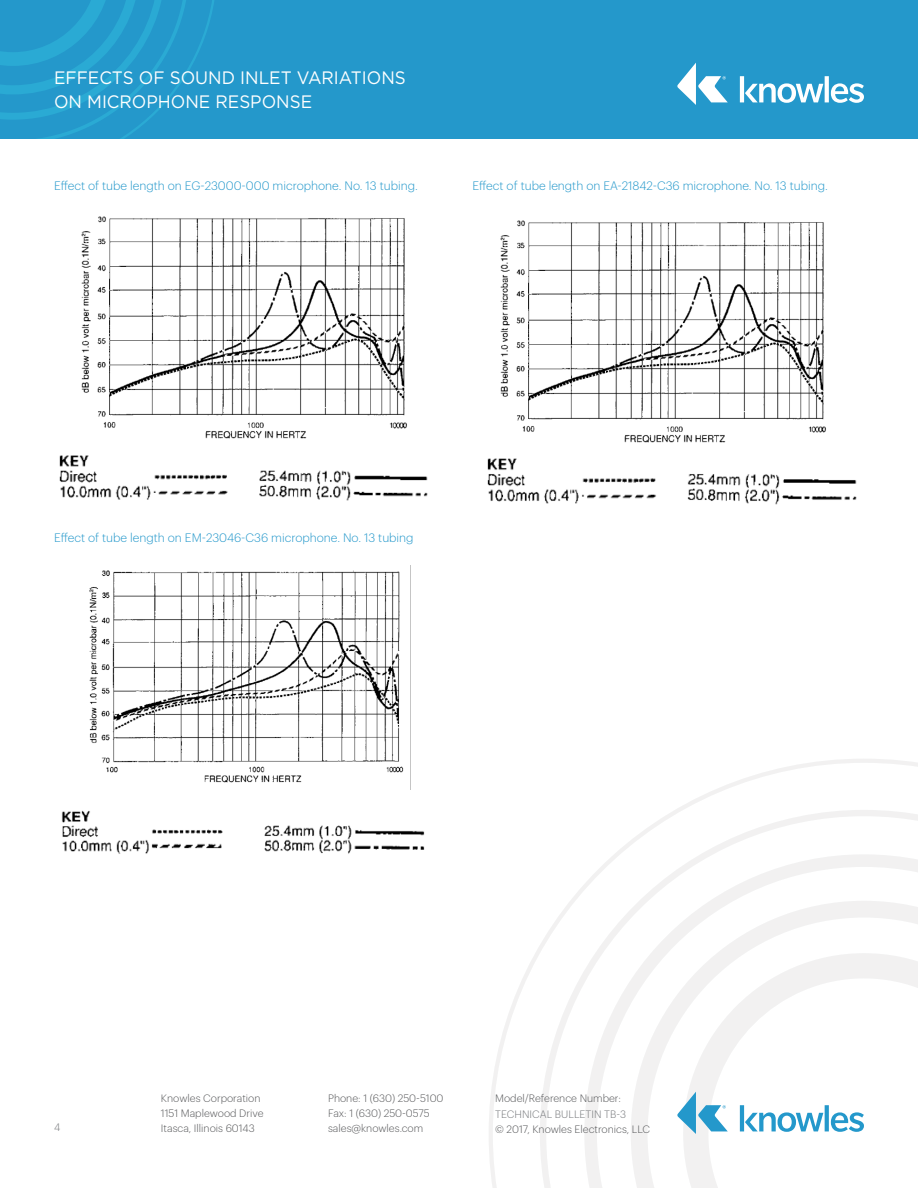
<style>
.page{position:relative;width:918px;height:1188px;background:#fff}
.page>*{position:absolute;margin:0;border:0;box-sizing:border-box;transform-origin:0 0}
.t1{font:18px/24px "Gotham";color:#fff;scale:.95 1}
.Table_Figure_Title{font:300 12px "Graphik";color:#2498cb}
.Last_Page_Footer{font:300 10.5px/16.5px "Graphik";color:#57585a}
.t2{font:300 10.5px "Graphik";color:#76787b}
.s1{color:#76787b}
</style>
<div class="page">
<svg style="left:489px;top:759px;width:429px;height:429px"></svg>
<div style="left:0;top:0;width:918px;height:138px;background:#2498cb"></div>
<svg style="left:0;top:0;width:217px;height:139px"></svg>
<svg style="left:740px;top:76px;width:124px;height:27px"></svg>
<svg style="left:677px;top:63px;width:51px;height:42px"></svg>
<img style="left:500px;top:220px;width:326px;height:223px">
<img style="left:487px;top:458px;width:370px;height:47px">
<svg style="left:740px;top:1105px;width:124px;height:27px"></svg>
<svg style="left:677px;top:1092px;width:51px;height:42px"></svg>
<img style="left:81px;top:216px;width:326px;height:223px">
<img style="left:89px;top:570px;width:315px;height:213px">
<img style="left:59px;top:455px;width:369px;height:46px">
<img style="left:62px;top:810px;width:363px;height:44px">
<h1 class="t1" style="left:54px;top:65px;width:372px">EFFECTS OF SOUND INLET VARIATIONS<br>ON MICROPHONE RESPONSE</h1>
<p class="Table_Figure_Title" style="left:54px;top:177px;width:365px">Effect of tube length on EG-23000-000 microphone. No. 13 tubing.</p>
<p class="Table_Figure_Title" style="left:472px;top:177px;width:357px">Effect of tube length on EA-21842-C36 microphone. No. 13 tubing.</p>
<p class="Table_Figure_Title" style="left:54px;top:529px;width:361px">Effect of tube length on EM-23046-C36 microphone. No. 13 tubing</p>
<p class="t2" style="left:54px;top:1119px;width:8px">4</p>
<p class="Last_Page_Footer" style="left:161px;top:1089px;width:101px">Knowles Corporation</p>
<p class="Last_Page_Footer" style="left:161px;top:1104px;width:104px">1151 Maplewood Drive</p>
<p class="Last_Page_Footer" style="left:161px;top:1119px;width:95px">Itasca, Illinois 60143</p>
<p class="Last_Page_Footer" style="left:328px;top:1089px;width:117px">Phone: 1 (630) 250-5100</p>
<p class="Last_Page_Footer" style="left:328px;top:1104px;width:103px">Fax: 1 (630) 250-0575</p>
<p class="Last_Page_Footer" style="left:328px;top:1119px;width:97px">sales@knowles.com</p>
<p class="Last_Page_Footer" style="left:495px;top:1089px;width:132px">Model/Reference Number:<br><span class="s1">TECHNICAL BULLETIN TB-3</span></p>
<p class="Last_Page_Footer" style="left:495px;top:1120px;width:157px">© 2017, Knowles Electronics, LLC</p>
</div>
